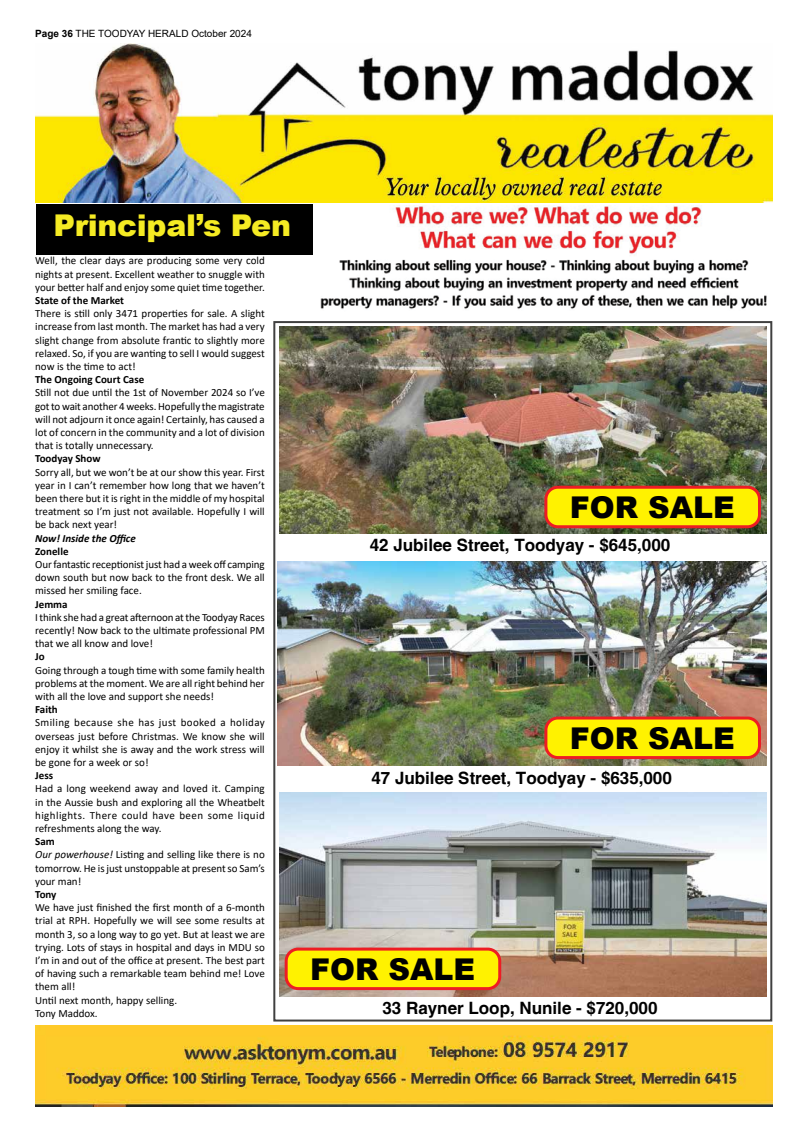
<style>
.page{position:relative;width:808px;height:1134px;background:#fff}
.page>*{position:absolute;margin:0;border:0;box-sizing:border-box;transform-origin:0 0}
.t1{font:900 30px "Arial";color:#000}
.t2{font:900 30px "Arial";letter-spacing:-.01em;color:#f5eb23}
.t3{font:700 17px "Helvetica";color:#000}
.t4{font:11px/13.2px "Calibri";color:#000;text-align:justify}
.t5{font:700 11px "Calibri";color:#000}
.t6{font:italic 700 11px "Calibri";color:#000}
.t7{font:10px "Arial";color:#000}
.s1{font-weight:700}
.s2{font-style:italic}
</style>
<div class="page">
<img style="left:279px;top:793px;width:488px;height:204px">
<img style="left:279px;top:327px;width:488px;height:207px">
<img style="left:278px;top:561px;width:489px;height:204px">
<img style="left:35px;top:1025px;width:737px;height:81px">
<img style="left:35px;top:43px;width:737px;height:160px">
<div style="left:36px;top:204px;width:277px;height:50px;background:#000"></div>
<img style="left:320px;top:205px;width:447px;height:104px">
<div style="left:286px;top:949px;width:214px;height:40px;background:#fff200;border-radius:12px"></div>
<div style="left:285px;top:947px;width:216px;height:43px;border:3px solid #ed1d24;border-radius:12px"></div>
<div style="left:546px;top:718px;width:213px;height:39px;background:#fff200;border-radius:12px"></div>
<div style="left:544px;top:716px;width:217px;height:43px;border:3px solid #ed1d24;border-radius:12px"></div>
<div style="left:546px;top:487px;width:213px;height:40px;background:#fff200;border-radius:12px"></div>
<div style="left:544px;top:486px;width:217px;height:42px;border:3px solid #ed1d24;border-radius:12px"></div>
<p class="t7" style="left:35px;top:26px;width:218px"><span class="s1">Page 36</span> THE TOODYAY HERALD October 2024</p>
<h1 class="t2" style="left:53px;top:203px;width:239px">Principal’s Pen</h1>
<p class="t4" style="left:35px;top:254px;width:231px">Well, the clear days are producing some very cold nights at present. Excellent weather to snuggle with your better half and enjoy some quiet time together.</p>
<p class="t5" style="left:35px;top:292px;width:90px">State of the Market</p>
<p class="t4" style="left:35px;top:307px;width:231px">There is still only 3471 properties for sale. A slight increase from last month. The market has had a very slight change from absolute frantic to slightly more relaxed. So, if you are wanting to sell I would suggest now is the time to act!</p>
<p class="t5" style="left:35px;top:372px;width:111px">The Ongoing Court Case</p>
<p class="t4" style="left:35px;top:386px;width:231px">Still not due until the 1st of November 2024 so I’ve got to wait another 4 weeks. Hopefully the magistrate will not adjourn it once again! Certainly, has caused a lot of concern in the community and a lot of division that is totally unnecessary.</p>
<p class="t5" style="left:35px;top:451px;width:67px">Toodyay Show</p>
<p class="t4" style="left:35px;top:465px;width:231px">Sorry all, but we won’t be at our show this year. First year in I can’t remember how long that we haven’t been there but it is right in the middle of my hospital treatment so I’m just not available. Hopefully I will be back next year!</p>
<p class="t6" style="left:35px;top:530px;width:102px">Now! Inside the Office</p>
<p class="t5" style="left:35px;top:543px;width:35px">Zonelle</p>
<p class="t4" style="left:35px;top:557px;width:231px">Our fantastic receptionist just had a week off camping down south but now back to the front desk. We all missed her smiling face.</p>
<p class="t5" style="left:35px;top:596px;width:34px">Jemma</p>
<p class="t4" style="left:35px;top:610px;width:231px">I think she had a great afternoon at the Toodyay Races recently! Now back to the ultimate professional PM that we all know and love!</p>
<p class="t5" style="left:35px;top:649px;width:11px">Jo</p>
<p class="t4" style="left:35px;top:663px;width:231px">Going through a tough time with some family health problems at the moment. We are all right behind her with all the love and support she needs!</p>
<p class="t5" style="left:35px;top:702px;width:24px">Faith</p>
<p class="t4" style="left:35px;top:716px;width:231px">Smiling because she has just booked a holiday overseas just before Christmas. We know she will enjoy it whilst she is away and the work stress will be gone for a week or so!</p>
<p class="t5" style="left:35px;top:768px;width:19px">Jess</p>
<p class="t4" style="left:35px;top:782px;width:231px">Had a long weekend away and loved it. Camping in the Aussie bush and exploring all the Wheatbelt highlights. There could have been some liquid refreshments along the way.</p>
<p class="t4" style="left:35px;top:835px;width:231px;text-align:left"><span class="s1">Sam<br></span><span class="s2">Our powerhouse!</span> Listing and selling like there is no tomorrow. He is just unstoppable at present so Sam’s your man!</p>
<p class="t5" style="left:35px;top:886px;width:23px">Tony</p>
<p class="t4" style="left:35px;top:901px;width:231px;text-align:left">We have just finished the first month of a 6-month trial at RPH. Hopefully we will see some results at month 3, so a long way to go yet. But at least we are trying. Lots of stays in hospital and days in MDU so I’m in and out of the office at present. The best part of having such a remarkable team behind me! Love them all!<br>Until next month, happy selling.<br>Tony Maddox.</p>
<h1 class="t1" style="left:570px;top:485px;width:166px">FOR SALE</h1>
<h2 class="t3" style="left:370px;top:535px;width:302px">42 Jubilee Street, Toodyay - $645,000</h2>
<h1 class="t1" style="left:570px;top:716px;width:166px">FOR SALE</h1>
<h2 class="t3" style="left:371px;top:768px;width:302px">47 Jubilee Street, Toodyay - $635,000</h2>
<h1 class="t1" style="left:310px;top:947px;width:166px">FOR SALE</h1>
<h2 class="t3" style="left:382px;top:997px;width:276px">33 Rayner Loop, Nunile - $720,000</h2>
</div>
